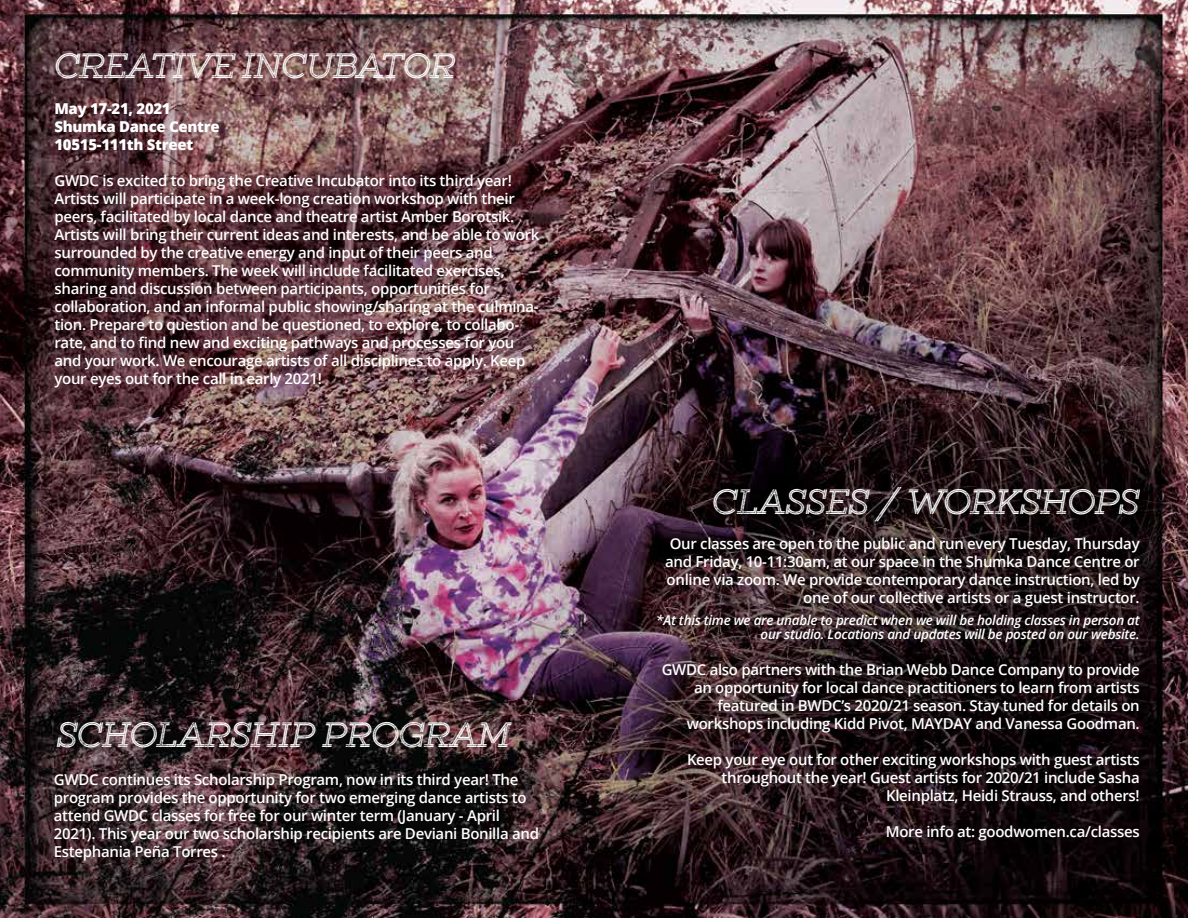
<style>
.page{position:relative;width:1188px;height:918px;background:#fff}
.page>*{position:absolute;margin:0;border:0;box-sizing:border-box;transform-origin:0 0}
.t1{font:31.5px "Gist Rough Reg";letter-spacing:-.02em;color:#fff}
.t2{font:600 15px/18px "Open Sans";letter-spacing:-.02em;color:#fff;text-align:right}
.t3{font:800 15px/18px "Open Sans";letter-spacing:-.02em;color:#fff}
.t4{font:italic 600 13.5px/13.5px "Open Sans";letter-spacing:-.02em;color:#fff;text-align:right}
</style>
<div class="page">
<img style="left:0;top:0;width:1188px;height:918px">
<h1 class="t1" style="left:54px;top:44px;width:403px">CREATIVE INCUBATOR</h1>
<p class="t3" style="left:54px;top:98px;width:167px">May 17-21, 2021<br>Shumka Dance Centre<br>10515-111th Street</p>
<p class="t2" style="left:54px;top:171px;width:487px;text-align:left">GWDC is excited to bring the Creative Incubator into its third year!<br>Artists will participate in a week-long creation workshop with their peers, facilitated by local dance and theatre artist Amber Borotsik.<br>Artists will bring their current ideas and interests, and be able to work surrounded by the creative energy and input of their peers and community members. The week will include facilitated exercises, sharing and discussion between participants, opportunities for collaboration, and an informal public showing/sharing at the culmina&shy;tion. Prepare to question and be questioned, to explore, to collabo&shy;rate, and to find new and exciting pathways and processes for you and your work. We encourage artists of all disciplines to apply. Keep your eyes out for the call in early 2021!</p>
<h1 class="t1" style="left:57px;top:713px;width:455px">SCHOLARSHIP PROGRAM</h1>
<p class="t2" style="left:54px;top:770px;width:487px;text-align:left">GWDC continues its Scholarship Program, now in its third year! The program provides the opportunity for two emerging dance artists to attend GWDC classes for free for our winter term (January - April 2021). This year our two scholarship recipients are Deviani Bonilla and Estephania Peña Torres .</p>
<h1 class="t1" style="left:712px;top:480px;width:429px">CLASSES / WORKSHOPS</h1>
<p class="t2" style="left:665px;top:534px;width:476px">Our classes are open to the public and run every Tuesday, Thursday and Friday, 10-11:30am, at our space in the Shumka Dance Centre or online via zoom. We provide contemporary dance instruction, led by one of our collective artists or a guest instructor.</p>
<p class="t4" style="left:656px;top:613px;width:485px">*At this time we are unable to predict when we will be holding classes in person at our studio. Locations and updates will be posted on our website.</p>
<p class="t2" style="left:662px;top:660px;width:480px">GWDC also partners with the Brian Webb Dance Company to provide an opportunity for local dance practitioners to learn from artists featured in BWDC’s 2020/21 season. Stay tuned for details on workshops including Kidd Pivot, MAYDAY and Vanessa Goodman.</p>
<p class="t2" style="left:687px;top:750px;width:454px">Keep your eye out for other exciting workshops with guest artists throughout the year! Guest artists for 2020/21 include Sasha<br>Kleinplatz, Heidi Strauss, and others!</p>
<p class="t2" style="left:886px;top:822px;width:255px">More info at: goodwomen.ca/classes</p>
</div>
